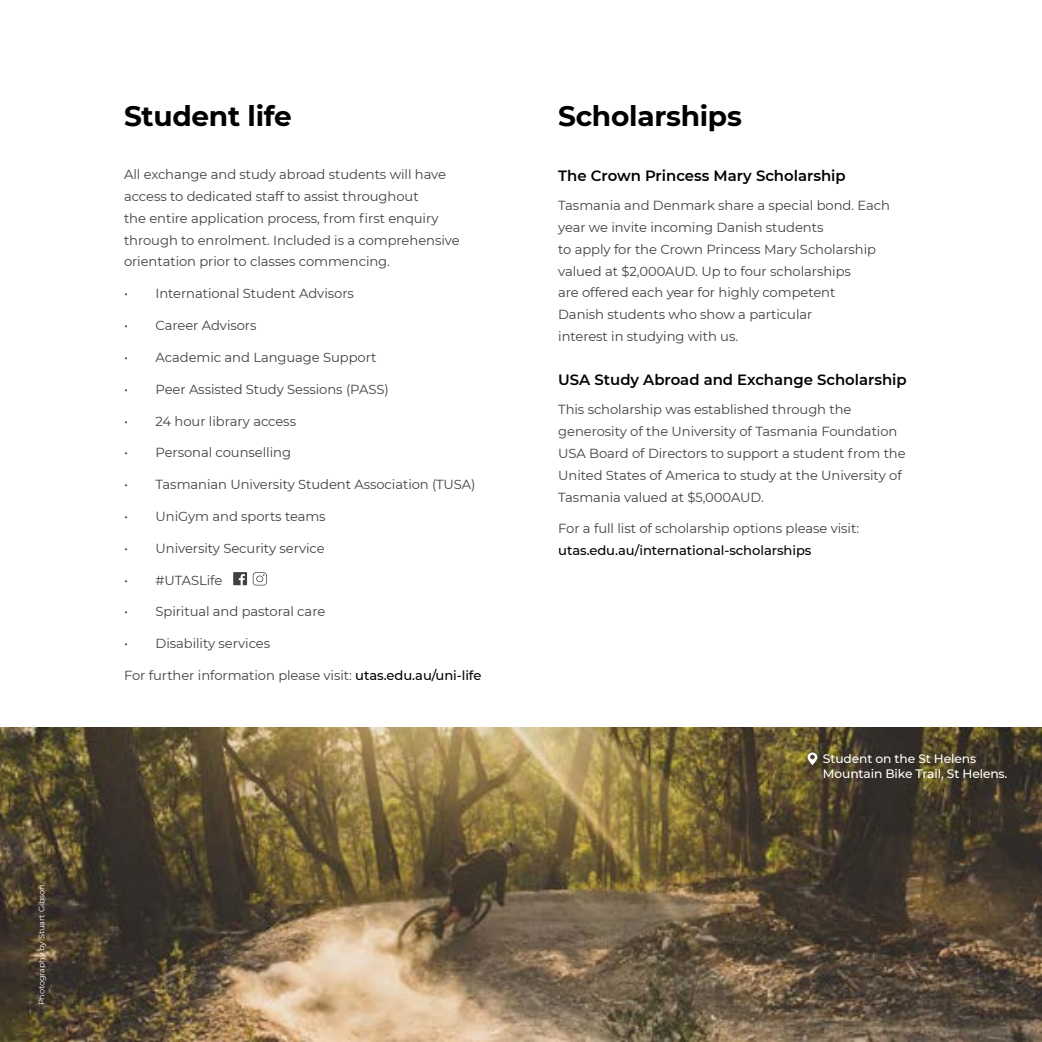
<style>
.page{position:relative;width:1042px;height:1042px;background:#fff}
.page>*{position:absolute;margin:0;border:0;box-sizing:border-box;transform-origin:0 0}
.t1{font:700 28px "Montserrat";letter-spacing:-.01em;color:#000}
.t2{font:600 14.88px "Montserrat";color:#000}
.t3{font:13.12px/21.9px "Montserrat";letter-spacing:-.005em;color:#414042}
.t4{font:500 13.12px "Montserrat";letter-spacing:-.005em;color:#000}
.t5{font:500 12.25px/15.8px "Montserrat";letter-spacing:-.01em;color:#fff}
.t6{font:8.05px "Montserrat";letter-spacing:-.01em;color:#fff}
.s1{font-weight:500;color:#000}
</style>
<div class="page">
<img style="left:0;top:728px;width:1042px;height:314px">
<svg style="left:253px;top:572px;width:14px;height:13px"></svg>
<svg style="left:233px;top:572px;width:14px;height:13px"></svg>
<svg style="left:807px;top:752px;width:10px;height:13px"></svg>
<p class="t6" style="left:36px;top:1005px;width:124px;rotate:-90deg">Photography by Stuart Gibson.</p>
<h1 class="t1" style="left:124px;top:96px;width:169px">Student life</h1>
<h1 class="t1" style="left:558px;top:96px;width:185px">Scholarships</h1>
<p class="t2" style="left:558px;top:165px;width:289px">The Crown Princess Mary Scholarship</p>
<p class="t3" style="left:558px;top:194px;width:333px">Tasmania and Denmark share a special bond. Each year we invite incoming Danish students<br>to apply for the Crown Princess Mary Scholarship valued at $2,000AUD. Up to four scholarships<br>are offered each year for highly competent<br>Danish students who show a particular<br>interest in studying with us.</p>
<p class="t2" style="left:558px;top:369px;width:350px">USA Study Abroad and Exchange Scholarship</p>
<p class="t3" style="left:558px;top:398px;width:349px">This scholarship was established through the generosity of the University of Tasmania Foundation USA Board of Directors to support a student from the United States of America to study at the University of Tasmania valued at $5,000AUD.</p>
<p class="t3" style="left:558px;top:517px;width:302px">For a full list of scholarship options please visit:</p>
<p class="t4" style="left:558px;top:541px;width:255px">utas.edu.au/international-scholarships</p>
<p class="t3" style="left:124px;top:163px;width:337px">All exchange and study abroad students will have access to dedicated staff to assist throughout<br>the entire application process, from first enquiry through to enrolment. Included is a comprehensive orientation prior to classes commencing.</p>
<p class="t3" style="left:124px;top:282px;width:231px">• International Student Advisors</p>
<p class="t3" style="left:124px;top:314px;width:134px">• Career Advisors</p>
<p class="t3" style="left:124px;top:346px;width:254px">• Academic and Language Support</p>
<p class="t3" style="left:124px;top:378px;width:266px">• Peer Assisted Study Sessions (PASS)</p>
<p class="t3" style="left:124px;top:409px;width:174px">• 24 hour library access</p>
<p class="t3" style="left:124px;top:441px;width:168px">• Personal counselling</p>
<p class="t3" style="left:124px;top:473px;width:353px">• Tasmanian University Student Association (TUSA)</p>
<p class="t3" style="left:124px;top:505px;width:203px">• UniGym and sports teams</p>
<p class="t3" style="left:124px;top:537px;width:202px">• University Security service</p>
<p class="t3" style="left:124px;top:568px;width:100px">• #UTASLife</p>
<p class="t3" style="left:124px;top:600px;width:203px">• Spiritual and pastoral care</p>
<p class="t3" style="left:124px;top:632px;width:148px">• Disability services</p>
<p class="t3" style="left:124px;top:664px;width:359px">For further information please visit: <span class="s1">utas.edu.au/uni-life</span></p>
<p class="t5" style="left:823px;top:750px;width:186px">Student on the St Helens<br>Mountain Bike Trail, St Helens.</p>
</div>
